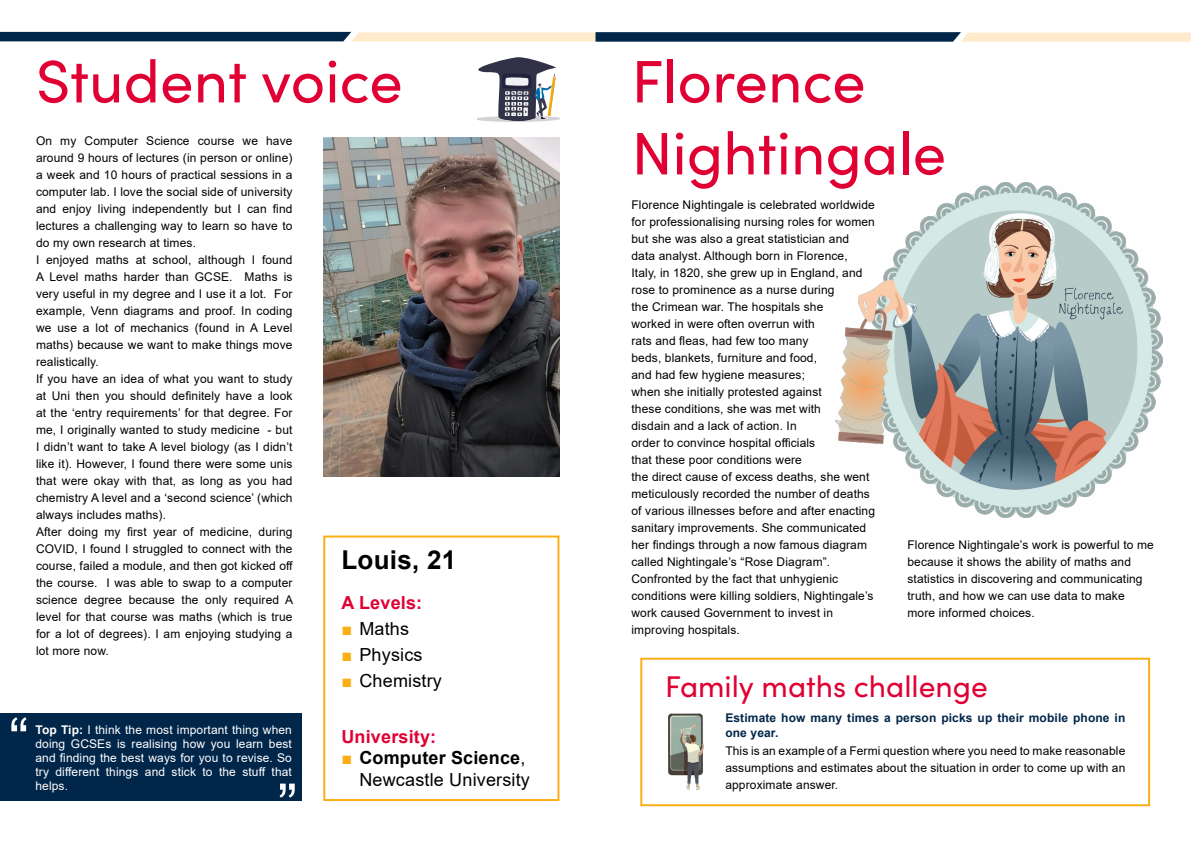
<style>
.page{position:relative;width:1191px;height:842px;background:#fff}
.page>*{position:absolute;margin:0;border:0;box-sizing:border-box;transform-origin:0 0}
.t1{font:60px/72px "Sofia Pro";color:#e00034}
.t2{font:60px "Arial";color:#fff}
.t3{font:30px "Sofia Pro";color:#e00034}
.t4{font:700 26px "Arial";letter-spacing:.01em;color:#000}
.t5{font:18px/21.6px "Arial";letter-spacing:.01em;color:#000;text-align:right}
.t6{font:700 18px "Arial";letter-spacing:.01em;color:#e00034}
.t7{font:12px/17px "Arial";letter-spacing:.01em;color:#000}
.t8{font:12px/14px "Arial";letter-spacing:.01em;color:#fff;text-align:justify}
.t9{font:700 12px/14.4px "Arial";letter-spacing:.01em;color:#00264a}
.s1{font-weight:700;color:#fbaf17}
.s2{font-weight:700}
</style>
<div class="page">
<svg style="left:0;top:31px;width:1191px;height:11px;background:#7b8891"></svg>
<img style="left:323px;top:138px;width:237px;height:338px">
<div style="left:323px;top:535px;width:236px;height:266px;border:2px solid #fbaf17"></div>
<div style="left:640px;top:658px;width:510px;height:148px;border:2px solid #fbaf17"></div>
<div style="left:0;top:714px;width:301px;height:87px;background:#00264a"></div>
<img style="left:835px;top:183px;width:327px;height:334px">
<svg style="left:477px;top:57px;width:82px;height:65px"></svg>
<img style="left:642px;top:680px;width:62px;height:111px">
<h1 class="t1" style="left:36px;top:42px;width:368px">Student voice</h1>
<h1 class="t1" style="left:631px;top:42px;width:316px">Florence<br>Nightingale</h1>
<p class="t7" style="left:36px;top:132px;width:259px">On my Computer Science course we have around 9 hours of lectures (in person or online) a week and 10 hours of practical sessions in a computer lab. I love the social side of university and enjoy living independently but I can find lectures a challenging way to learn so have to do my own research at times.<br>I enjoyed maths at school, although I found A Level maths harder than GCSE. Maths is very useful in my degree and I use it a lot. For example, Venn diagrams and proof. In coding we use a lot of mechanics (found in A Level maths) because we want to make things move realistically.<br>If you have an idea of what you want to study at Uni then you should definitely have a look at the ‘entry requirements’ for that degree. For me, I originally wanted to study medicine - but I didn’t want to take A level biology (as I didn’t like it). However, I found there were some unis that were okay with that, as long as you had chemistry A level and a ‘second science’ (which always includes maths).<br>After doing my first year of medicine, during COVID, I found I struggled to connect with the course, failed a module, and then got kicked off the course. I was able to swap to a computer science degree because the only required A level for that course was maths (which is true for a lot of degrees). I am enjoying studying a lot more now.</p>
<p class="t7" style="left:631px;top:196px;width:245px">Florence Nightingale is celebrated worldwide for professionalising nursing roles for women but she was also a great statistician and data analyst. Although born in Florence, Italy, in 1820, she grew up in England, and rose to prominence as a nurse during<br>the Crimean war. The hospitals she<br>worked in were often overrun with<br>rats and fleas, had few too many<br>beds, blankets, furniture and food,<br>and had few hygiene measures;<br>when she initially protested against<br>these conditions, she was met with<br>disdain and a lack of action. In<br>order to convince hospital officials<br>that these poor conditions were<br>the direct cause of excess deaths, she went meticulously recorded the number of deaths of various illnesses before and after enacting sanitary improvements. She communicated her findings through a now famous diagram called Nightingale’s “Rose Diagram”.<br>Confronted by the fact that unhygienic conditions were killing soldiers, Nightingale’s work caused Government to invest in improving hospitals.</p>
<p class="t7" style="left:907px;top:536px;width:248px">Florence Nightingale’s work is powerful to me because it shows the ability of maths and statistics in discovering and communicating truth, and how we can use data to make more informed choices.</p>
<h3 class="t4" style="left:341px;top:541px;width:116px">Louis, 21</h3>
<h3 class="t6" style="left:341px;top:590px;width:82px">A Levels:</h3>
<h3 class="t5" style="left:341px;top:618px;width:69px"><span class="s1">■</span> Maths</h3>
<h3 class="t5" style="left:341px;top:644px;width:83px"><span class="s1">■</span> Physics</h3>
<h3 class="t5" style="left:341px;top:670px;width:102px"><span class="s1">■</span> Chemistry</h3>
<h3 class="t6" style="left:341px;top:724px;width:96px">University:</h3>
<h3 class="t5" style="left:341px;top:747px;width:190px"><span class="s1">■</span> <span class="s2">Computer Science</span>,<br>Newcastle University</h3>
<h2 class="t3" style="left:665px;top:664px;width:324px">Family maths challenge</h2>
<h1 class="t2" style="left:9px;top:698px;width:21px">“</h1>
<p class="t9" style="left:725px;top:711px;width:401px">Estimate how many times a person picks up their mobile phone in one year.</p>
<p class="t7" style="left:725px;top:742px;width:401px;text-align:justify">This is an example of a Fermi question where you need to make reasonable assumptions and estimates about the situation in order to come up with an approximate answer.</p>
<p class="t8" style="left:35px;top:722px;width:258px"><span class="s2">Top Tip:</span> I think the most important thing when doing GCSEs is realising how you learn best and finding the best ways for you to revise. So try different things and stick to the stuff that helps.</p>
<h1 class="t2" style="left:277px;top:764px;width:21px">”</h1>
</div>
